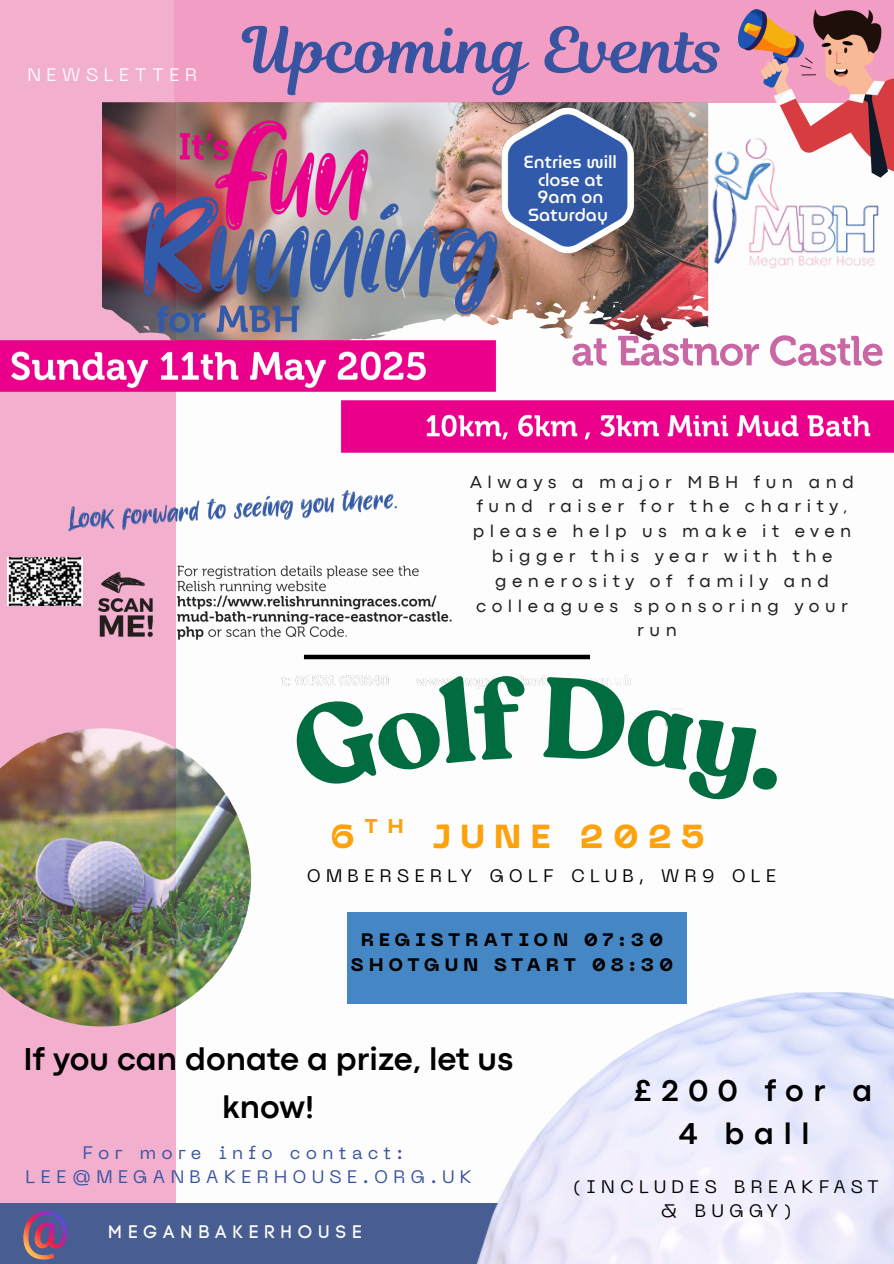
<style>
.page{position:relative;width:894px;height:1264px;background:#fff}
.page>*{position:absolute;margin:0;border:0;box-sizing:border-box;transform-origin:0 0}
.t1{font:63px "Magnolia Script";color:#3853a0}
.t2{font:700 33px/47.2px "Codec Pro";color:#000;text-align:center}
.t3{font:800 33px "PP Neue Machina";letter-spacing:.3em;color:#fba20d}
.t4{font:700 31.35px/42.8px "Codec Pro";letter-spacing:.305em;color:#000;text-align:center}
.t5{font:800 19.8px "PP Neue Machina";color:#fba20d}
.t6{font:18px/24.8px "Codec Pro";letter-spacing:.31em;color:#231f20;text-align:center}
.t7{font:18px/24.8px "PP Neue Machina";letter-spacing:.285em;color:#000;text-align:center}
.t8{font:18px/24.8px "PP Neue Machina";letter-spacing:.295em;color:#3853a0}
.t9{font:800 18px/24.8px "PP Neue Machina";letter-spacing:.275em;color:#000;text-align:center}
.t10{font:18px "Code Pro Normal LC";letter-spacing:.305em;color:#fdfdfd}
.t11{font:18px "PP Neue Machina";letter-spacing:.305em;color:#fdfdfd}
.t12{font:500 17.55px/17.5px "Museo Moderno";color:#fff;text-align:center}
</style>
<div class="page">
<div style="left:0;top:0;width:175px;height:1263px;background:#f2afce"></div>
<div style="left:0;top:1203px;width:893px;height:60px;background:#485d91"></div>
<svg style="left:23px;top:1211px;width:44px;height:48px"></svg>
<div style="left:174px;top:0;width:719px;height:102px;background:#f29dc4"></div>
<img style="left:708px;top:120px;width:171px;height:174px">
<img style="left:737px;top:9px;width:156px;height:184px">
<img style="left:686px;top:102px;width:21px;height:226px">
<img style="left:7px;top:102px;width:679px;height:626px">
<img style="left:8px;top:557px;width:74px;height:49px">
<img style="left:141px;top:118px;width:358px;height:216px">
<svg style="left:572px;top:335px;width:246px;height:31px"></svg>
<img style="left:0;top:336px;width:499px;height:60px">
<img style="left:337px;top:397px;width:556px;height:59px">
<div style="left:304px;top:654px;width:286px;height:5px;background:#000"></div>
<div style="left:347px;top:911px;width:339px;height:92px;background:#4586c4"></div>
<img style="left:0;top:728px;width:251px;height:298px">
<img style="left:466px;top:992px;width:427px;height:271px">
<svg style="left:288px;top:673px;width:240px;height:55px"></svg>
<svg style="left:543px;top:675px;width:143px;height:53px"></svg>
<p class="t11" style="left:27px;top:67px;width:171px">NEWSLETTER</p>
<p class="t1" style="left:243px;top:6px;width:482px">Upcoming Events</p>
<p class="t12" style="left:523px;top:153px;width:95px">Entries will close at<br>9am on<br>Saturday</p>
<h1 class="t6" style="left:470px;top:470px;width:385px">Always a major MBH fun and fund raiser for the charity, please help us make it even bigger this year with the generosity of family and colleagues sponsoring your run</h1>
<h3 class="t5" style="left:364px;top:818px;width:40px">T H</h3>
<h6 class="t7" style="left:307px;top:865px;width:471px">OMBERSERLY GOLF CLUB, WR9 OLE</h6>
<h3 class="t3" style="left:330px;top:823px;width:25px">6</h3>
<h3 class="t3" style="left:433px;top:823px;width:273px">JUNE 2025</h3>
<h5 class="t9" style="left:351px;top:928px;width:324px">REGISTRATION 07:30<br>SHOTGUN START 08:30</h5>
<h2 class="t2" style="left:24px;top:1038px;width:491px">If you can donate a prize, let us know!</h2>
<p class="t8" style="left:26px;top:1141px;width:448px;text-indent:57px">For more info contact:<br>LEE@MEGANBAKERHOUSE.ORG.UK</p>
<p class="t10" style="left:108px;top:1220px;width:255px">MEGANBAKERHOUSE</p>
<p class="t4" style="left:633px;top:1071px;width:240px">£200 for a<br>4 ball</p>
<p class="t7" style="left:573px;top:1175px;width:307px">(INCLUDES BREAKFAST &amp; BUGGY)</p>
</div>
